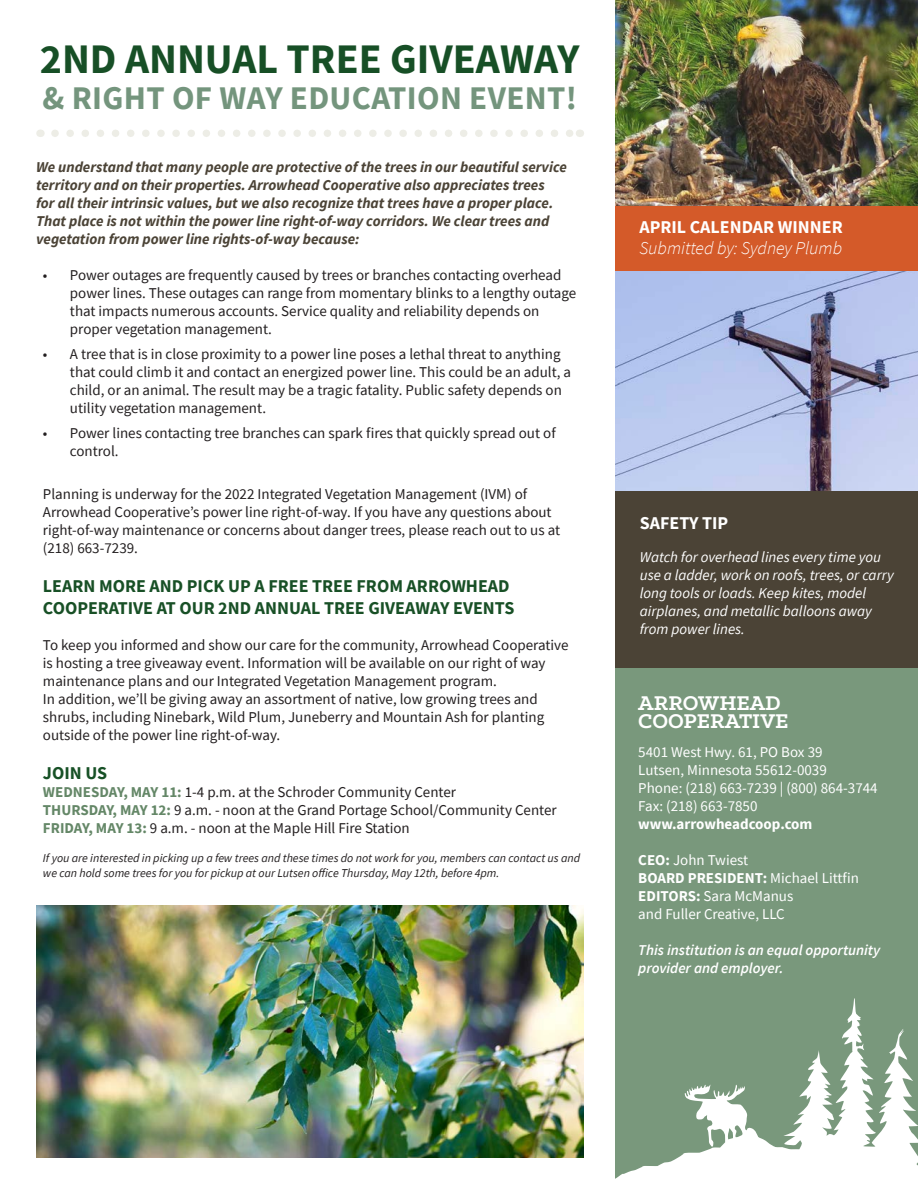
<style>
.page{position:relative;width:918px;height:1188px;background:#fff}
.page>*{position:absolute;margin:0;border:0;box-sizing:border-box;transform-origin:0 0}
.t1{font:700 42px "Source Sans Pro";color:#174f26}
.t2{font:700 33px "Source Sans Pro";letter-spacing:.01em;color:#74957d}
.t3{font:700 22.5px "Klinic Slab";color:#fff}
.t4{font:700 18px/21.6px "Source Sans Pro";color:#185026}
.t5{font:700 18px "Source Sans Pro";color:#fff}
.t6{font:italic 300 18px "Source Sans Pro";color:#fff}
.t7{font:700 18px "Source Sans Pro";color:#175126}
.t8{font:15px/18px "Source Sans Pro";color:#231f20}
.t9{font:italic 700 15px/18px "Source Sans Pro";color:#4b4336}
.t10{font:15px/18px "Source Sans Pro";color:#fff}
.t11{font:italic 15px/18px "Source Sans Pro";color:#fff}
.t12{font:italic 600 15px/18px "Source Sans Pro";color:#fff}
.t13{font:700 15px "Source Sans Pro";color:#fff}
.t14{font:italic 12px/14.4px "Source Sans Pro";color:#231f20}
.s1{font-weight:700;color:#648767}
.s2{font-weight:700}
.s3{font-weight:400}
</style>
<div class="page">
<img style="left:616px;top:271px;width:302px;height:220px">
<div style="left:616px;top:667px;width:302px;height:521px;background:#79987c"></div>
<svg style="left:583px;top:998px;width:335px;height:190px"></svg>
<div style="left:616px;top:491px;width:302px;height:176px;background:#4b4336"></div>
<img style="left:616px;top:0;width:302px;height:206px">
<div style="left:616px;top:206px;width:302px;height:65px;background:#d45a29"></div>
<svg style="left:728px;top:1125px;width:15px;height:14px"></svg>
<svg style="left:55px;top:130px;width:517px;height:7px"></svg>
<img style="left:36px;top:905px;width:547px;height:253px">
<p class="t1" style="left:40px;top:30px;width:541px">2ND ANNUAL TREE GIVEAWAY</p>
<p class="t2" style="left:42px;top:75px;width:536px">&amp; RIGHT OF WAY EDUCATION EVENT!</p>
<p class="t9" style="left:36px;top:158px;width:532px">We understand that many people are protective of the trees in our beautiful service territory and on their properties. Arrowhead Cooperative also appreciates trees for all their intrinsic values, but we also recognize that trees have a proper place.<br>That place is not within the power line right-of-way corridors. We clear trees and vegetation from power line rights-of-way because:</p>
<p class="t8" style="left:70px;top:266px;width:508px;text-indent:-27px">• Power outages are frequently caused by trees or branches contacting overhead power lines. These outages can range from momentary blinks to a lengthy outage that impacts numerous accounts. Service quality and reliability depends on proper vegetation management.</p>
<p class="t8" style="left:70px;top:345px;width:503px;text-indent:-27px">• A tree that is in close proximity to a power line poses a lethal threat to anything that could climb it and contact an energized power line. This could be an adult, a child, or an animal. The result may be a tragic fatality. Public safety depends on utility vegetation management.</p>
<p class="t8" style="left:70px;top:424px;width:487px;text-indent:-27px">• Power lines contacting tree branches can spark fires that quickly spread out of control.</p>
<p class="t8" style="left:43px;top:484px;width:519px">Planning is underway for the 2022 Integrated Vegetation Management (IVM) of Arrowhead Cooperative’s power line right-of-way. If you have any questions about right-of-way maintenance or concerns about danger trees, please reach out to us at (218) 663-7239.</p>
<p class="t4" style="left:43px;top:575px;width:473px">LEARN MORE AND PICK UP A FREE TREE FROM ARROWHEAD<br>COOPERATIVE AT OUR 2ND ANNUAL TREE GIVEAWAY EVENTS</p>
<p class="t8" style="left:43px;top:636px;width:527px">To keep you informed and show our care for the community, Arrowhead Cooperative is hosting a tree giveaway event. Information will be available on our right of way maintenance plans and our Integrated Vegetation Management program.</p>
<p class="t8" style="left:43px;top:690px;width:503px">In addition, we’ll be giving away an assortment of native, low growing trees and shrubs, including Ninebark, Wild Plum, Juneberry and Mountain Ash for planting outside of the power line right-of-way.</p>
<p class="t7" style="left:43px;top:761px;width:66px">JOIN US</p>
<p class="t8" style="left:43px;top:783px;width:415px"><span class="s1">WEDNESDAY, MAY 11:</span> 1-4 p.m. at the Schroder Community Center</p>
<p class="t8" style="left:43px;top:801px;width:515px"><span class="s1">THURSDAY, MAY 12:</span> 9 a.m. - noon at the Grand Portage School/Community Center</p>
<p class="t8" style="left:43px;top:819px;width:368px"><span class="s1">FRIDAY, MAY 13:</span> 9 a.m. - noon at the Maple Hill Fire Station</p>
<p class="t14" style="left:43px;top:851px;width:539px">If you are interested in picking up a few trees and these times do not work for you, members can contact us and we can hold some trees for you for pickup at our Lutsen office Thursday, May 12th, before 4pm.</p>
<p class="t5" style="left:639px;top:215px;width:205px">APRIL CALENDAR WINNER</p>
<p class="t6" style="left:639px;top:237px;width:204px">Submitted by: Sydney Plumb</p>
<p class="t5" style="left:640px;top:511px;width:90px">SAFETY TIP</p>
<p class="t11" style="left:640px;top:548px;width:255px">Watch for overhead lines every time you use a ladder, work on roofs, trees, or carry long tools or loads. Keep kites, model airplanes, and metallic balloons away from power lines.</p>
<p class="t3" style="left:638px;top:688px;width:144px">ARROWHEAD</p>
<p class="t3" style="left:638px;top:706px;width:152px">COOPERATIVE</p>
<p class="t10" style="left:638px;top:743px;width:186px">5401 West Hwy. 61, PO Box 39</p>
<p class="t10" style="left:638px;top:761px;width:190px">Lutsen, Minnesota 55612-0039</p>
<p class="t10" style="left:638px;top:779px;width:241px">Phone: (218) 663-7239 | (800) 864-3744</p>
<p class="t10" style="left:638px;top:797px;width:121px">Fax: (218) 663-7850</p>
<p class="t13" style="left:638px;top:814px;width:176px">www.arrowheadcoop.com</p>
<p class="t10" style="left:638px;top:851px;width:111px"><span class="s2">CEO:</span> John Twiest</p>
<p class="t13" style="left:638px;top:868px;width:222px">BOARD PRESIDENT: <span class="s3">Michael Littfin</span></p>
<p class="t10" style="left:638px;top:887px;width:157px"><span class="s2">EDITORS:</span> Sara McManus and Fuller Creative, LLC</p>
<p class="t12" style="left:638px;top:941px;width:243px">This institution is an equal opportunity provider and employer.</p>
</div>
